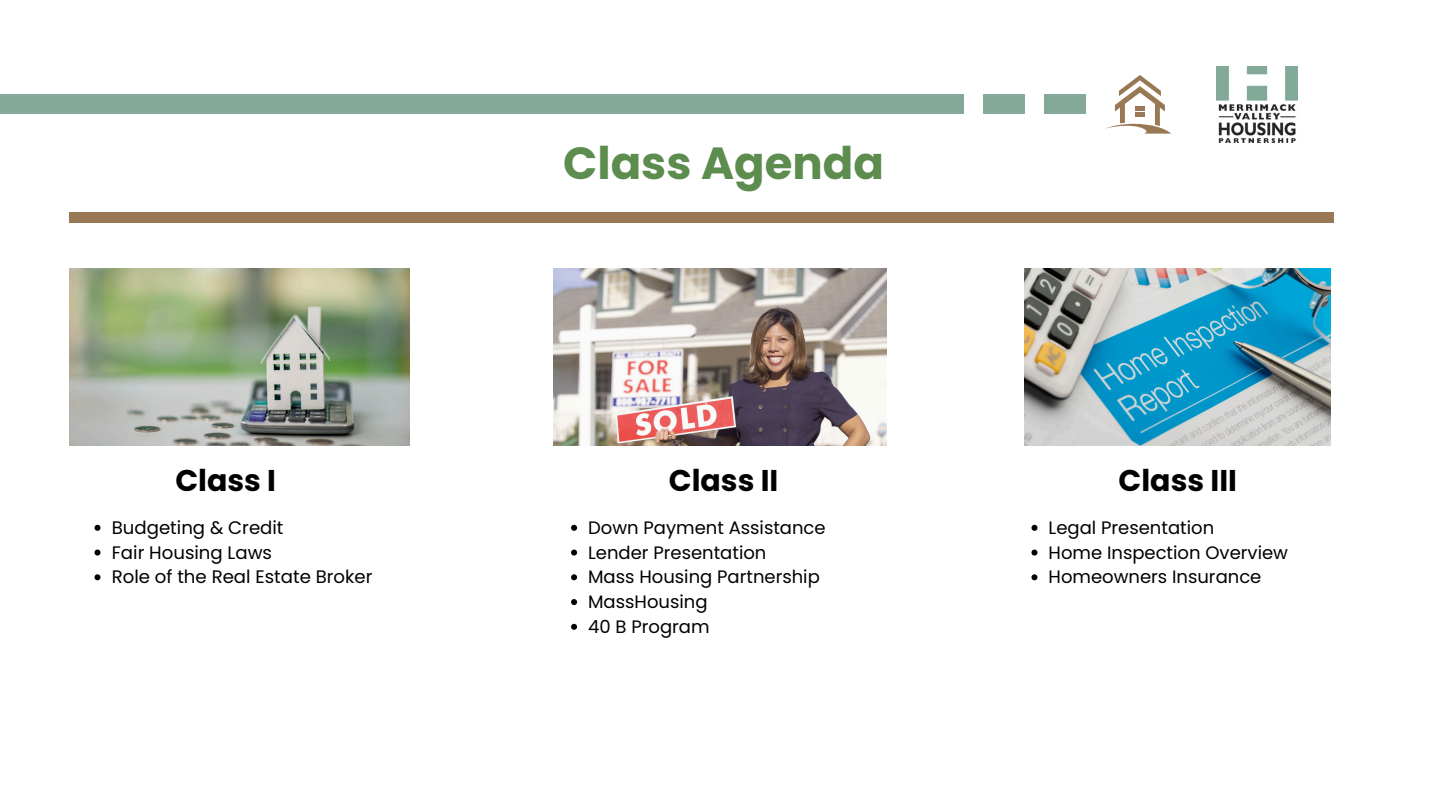
<style>
.page{position:relative;width:1440px;height:810px;background:#fff}
.page>*{position:absolute;margin:0;border:0;box-sizing:border-box;transform-origin:0 0}
.t1{font:700 45px "Poppins";color:#5c8c4e}
.t2{font:700 30px "Poppins";color:#000}
.t3{font:18.1px "Poppins";color:#000}
.t4{font:18px "Poppins";color:#000}
</style>
<div class="page">
<div style="left:0;top:95px;width:963px;height:19px;background:#84a999"></div>
<div style="left:983px;top:95px;width:42px;height:19px;background:#84a999"></div>
<div style="left:1044px;top:95px;width:42px;height:19px;background:#84a999"></div>
<svg style="left:1106px;top:75px;width:64px;height:58px"></svg>
<img style="left:1025px;top:268px;width:306px;height:177px">
<div style="left:69px;top:212px;width:1265px;height:11px;background:#997855"></div>
<img style="left:554px;top:268px;width:332px;height:177px">
<img style="left:69px;top:268px;width:340px;height:177px">
<img style="left:1216px;top:66px;width:82px;height:77px">
<svg style="left:94px;top:525px;width:6px;height:6px"></svg>
<svg style="left:94px;top:550px;width:6px;height:6px"></svg>
<svg style="left:94px;top:574px;width:6px;height:6px"></svg>
<svg style="left:571px;top:525px;width:6px;height:6px"></svg>
<svg style="left:571px;top:550px;width:6px;height:6px"></svg>
<svg style="left:571px;top:574px;width:6px;height:6px"></svg>
<svg style="left:571px;top:599px;width:6px;height:6px"></svg>
<svg style="left:571px;top:624px;width:6px;height:6px"></svg>
<svg style="left:1031px;top:525px;width:6px;height:6px"></svg>
<svg style="left:1031px;top:550px;width:6px;height:6px"></svg>
<svg style="left:1031px;top:574px;width:6px;height:6px"></svg>
<h1 class="t1" style="left:563px;top:132px;width:322px">Class Agenda</h1>
<p class="t2" style="left:175px;top:460px;width:102px">Class I</p>
<p class="t2" style="left:669px;top:460px;width:111px">Class II</p>
<p class="t3" style="left:112px;top:515px;width:173px">Budgeting &amp; Credit</p>
<h2 class="t3" style="left:112px;top:540px;width:162px">Fair Housing Laws</h2>
<p class="t3" style="left:112px;top:564px;width:262px">Role of the Real Estate Broker</p>
<h2 class="t4" style="left:588px;top:515px;width:239px">Down Payment Assistance</h2>
<p class="t4" style="left:588px;top:540px;width:180px">Lender Presentation</p>
<h2 class="t4" style="left:588px;top:564px;width:233px">Mass Housing Partnership</h2>
<p class="t4" style="left:588px;top:589px;width:121px">MassHousing</p>
<p class="t4" style="left:588px;top:614px;width:123px">40 B Program</p>
<p class="t2" style="left:1119px;top:460px;width:120px">Class III</p>
<p class="t4" style="left:1049px;top:515px;width:167px">Legal Presentation</p>
<p class="t4" style="left:1049px;top:540px;width:241px">Home Inspection Overview</p>
<p class="t4" style="left:1049px;top:564px;width:214px">Homeowners Insurance</p>
</div>
